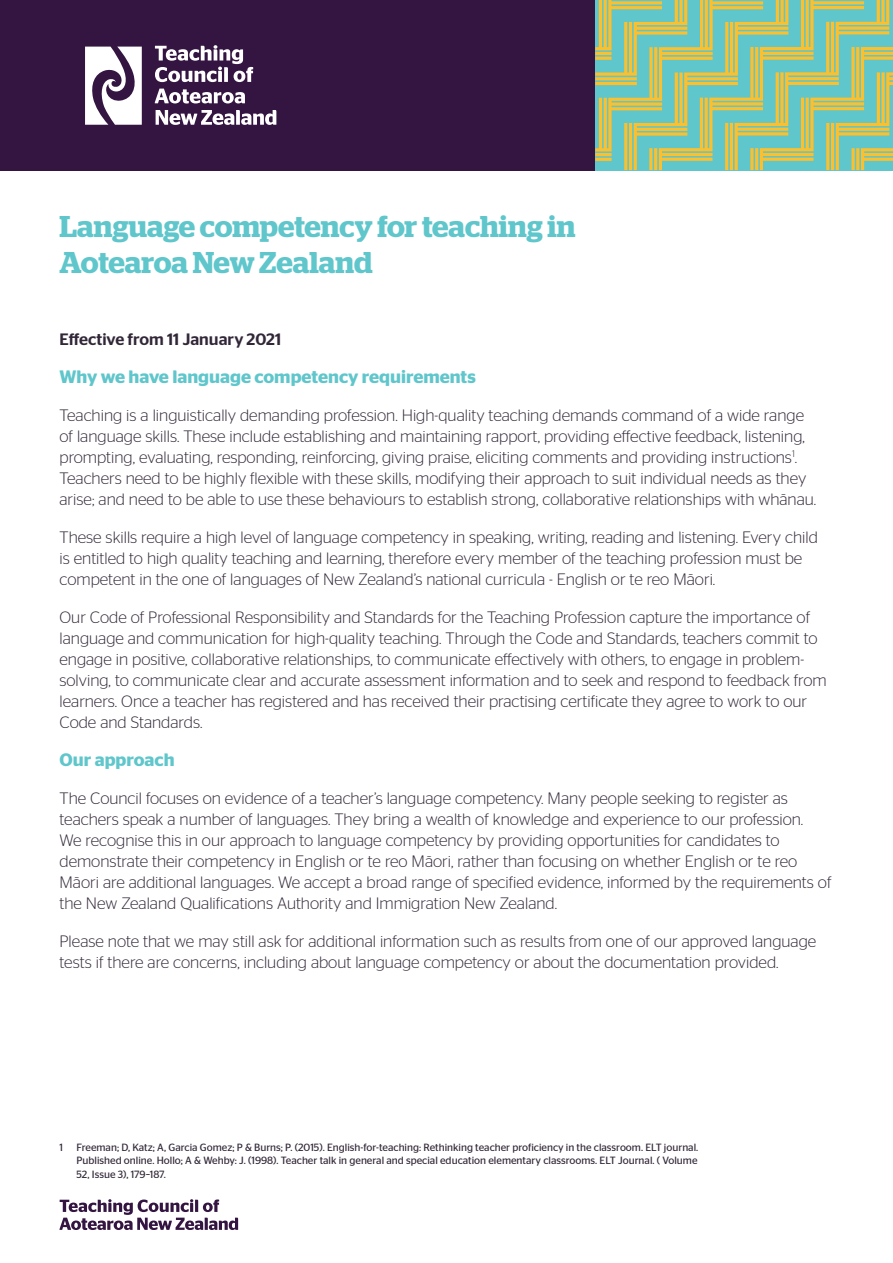
<style>
.page{position:relative;width:893px;height:1263px;background:#fff}
.page>*{position:absolute;margin:0;border:0;box-sizing:border-box;transform-origin:0 0}
.t1{font:600 30px/36px "Stag";letter-spacing:-.005em;color:#5fc6cb}
.t2{font:600 18px "Stag Sans";color:#5fc6cb}
.t3{font:300 16.5px/21px "Stag Sans";color:#322738}
.t4{font:500 16.5px "Stag Sans";color:#322738}
.t5{font:10.5px/13.5px "Stag Sans";color:#322738;text-align:justify}
</style>
<div class="page">
<div style="left:0;top:0;width:595px;height:170px;background:#341542"></div>
<svg style="left:156px;top:110px;width:120px;height:15px"></svg>
<svg style="left:155px;top:89px;width:90px;height:14px"></svg>
<svg style="left:155px;top:45px;width:98px;height:37px"></svg>
<svg style="left:85px;top:47px;width:57px;height:78px"></svg>
<svg style="left:595px;top:0;width:298px;height:170px;background:#9ac38e"></svg>
<svg style="left:60px;top:1199px;width:178px;height:31px"></svg>
<h1 class="t1" style="left:60px;top:208px;width:517px">Language competency for teaching in<br>Aotearoa New Zealand</h1>
<p class="t4" style="left:60px;top:329px;width:223px">Effective from 11 January 2021</p>
<p class="t2" style="left:60px;top:366px;width:418px">Why we have language competency requirements</p>
<p class="t3" style="left:60px;top:404px;width:758px">Teaching is a linguistically demanding profession. High-quality teaching demands command of a wide range of language skills. These include establishing and maintaining rapport, providing effective feedback, listening, prompting, evaluating, responding, reinforcing, giving praise, eliciting comments and providing instructions<sup>1</sup>.<br>Teachers need to be highly flexible with these skills, modifying their approach to suit individual needs as they arise; and need to be able to use these behaviours to establish strong, collaborative relationships with whānau.</p>
<p class="t3" style="left:60px;top:526px;width:760px">These skills require a high level of language competency in speaking, writing, reading and listening. Every child is entitled to high quality teaching and learning, therefore every member of the teaching profession must be competent in the one of languages of New Zealand’s national curricula - English or te reo Māori.</p>
<p class="t3" style="left:60px;top:606px;width:769px">Our Code of Professional Responsibility and Standards for the Teaching Profession capture the importance of language and communication for high-quality teaching. Through the Code and Standards, teachers commit to engage in positive, collaborative relationships, to communicate effectively with others, to engage in problem&shy;solving, to communicate clear and accurate assessment information and to seek and respond to feedback from learners. Once a teacher has registered and has received their practising certificate they agree to work to our Code and Standards.</p>
<p class="t2" style="left:60px;top:749px;width:117px">Our approach</p>
<p class="t3" style="left:60px;top:787px;width:773px">The Council focuses on evidence of a teacher’s language competency. Many people seeking to register as teachers speak a number of languages. They bring a wealth of knowledge and experience to our profession.<br>We recognise this in our approach to language competency by providing opportunities for candidates to demonstrate their competency in English or te reo Māori, rather than focusing on whether English or te reo Māori are additional languages. We accept a broad range of specified evidence, informed by the requirements of the New Zealand Qualifications Authority and Immigration New Zealand.</p>
<p class="t3" style="left:60px;top:930px;width:758px">Please note that we may still ask for additional information such as results from one of our approved language tests if there are concerns, including about language competency or about the documentation provided.</p>
<p class="t5" style="left:60px;top:1140px;width:5px">1</p>
<p class="t5" style="left:77px;top:1140px;width:623px">Freeman; D, Katz; A, Garcia Gomez; P &amp; Burns; P. (2015). English-for-teaching: Rethinking teacher proficiency in the classroom. ELT journal.<br>Published online. Hollo; A &amp; Wehby: J. (1998). Teacher talk in general and special education elementary classrooms. ELT Journal. ( Volume 52, Issue 3), 179–187.</p>
</div>
